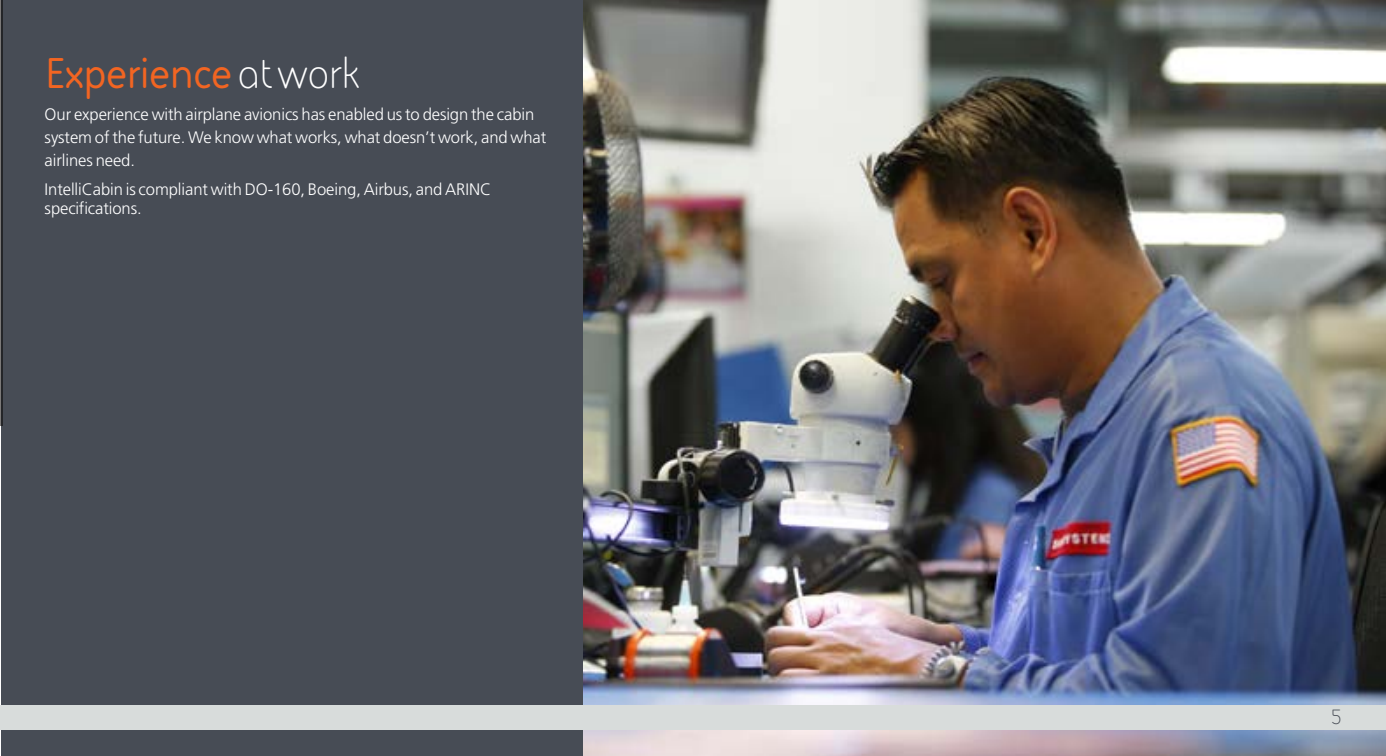
<style>
.page{position:relative;width:1386px;height:756px;background:#fff}
.page>*{position:absolute;margin:0;border:0;box-sizing:border-box;transform-origin:0 0}
.t1{font:700 43.75px "BAE Systems";letter-spacing:-.005em;color:#f26522}
.t2{font:21px "BAE Systems";color:#474c55}
.t3{font:300 16.62px/22.8px "Frutiger LT Pro";letter-spacing:-.005em;color:#fff}
.s1{font-weight:400;color:#fff}
</style>
<div class="page">
<div style="left:1px;top:0;width:648px;height:756px;background:#474c55"></div>
<div style="left:0;top:705px;width:1354px;height:25px;background:#d8dcdb"></div>
<hr style="left:0;top:0;width:3px;height:426px;background:#060300">
<img style="left:583px;top:0;width:803px;height:756px">
<div style="left:32px;top:705px;width:1354px;height:25px;background:#d8dcdb"></div>
<h1 class="t1" style="left:45px;top:43px;width:316px">Experience <span class="s1">at work</span></h1>
<p class="t3" style="left:45px;top:103px;width:503px">Our experience with airplane avionics has enabled us to design the cabin system of the future. We know what works, what doesn’t work, and what airlines need.</p>
<p class="t3" style="left:45px;top:179px;width:448px;line-height:19.2px">IntelliCabin is compliant with DO-160, Boeing, Airbus, and ARINC specifications.</p>
<p class="t2" style="left:1331px;top:703px;width:11px">5</p>
</div>
